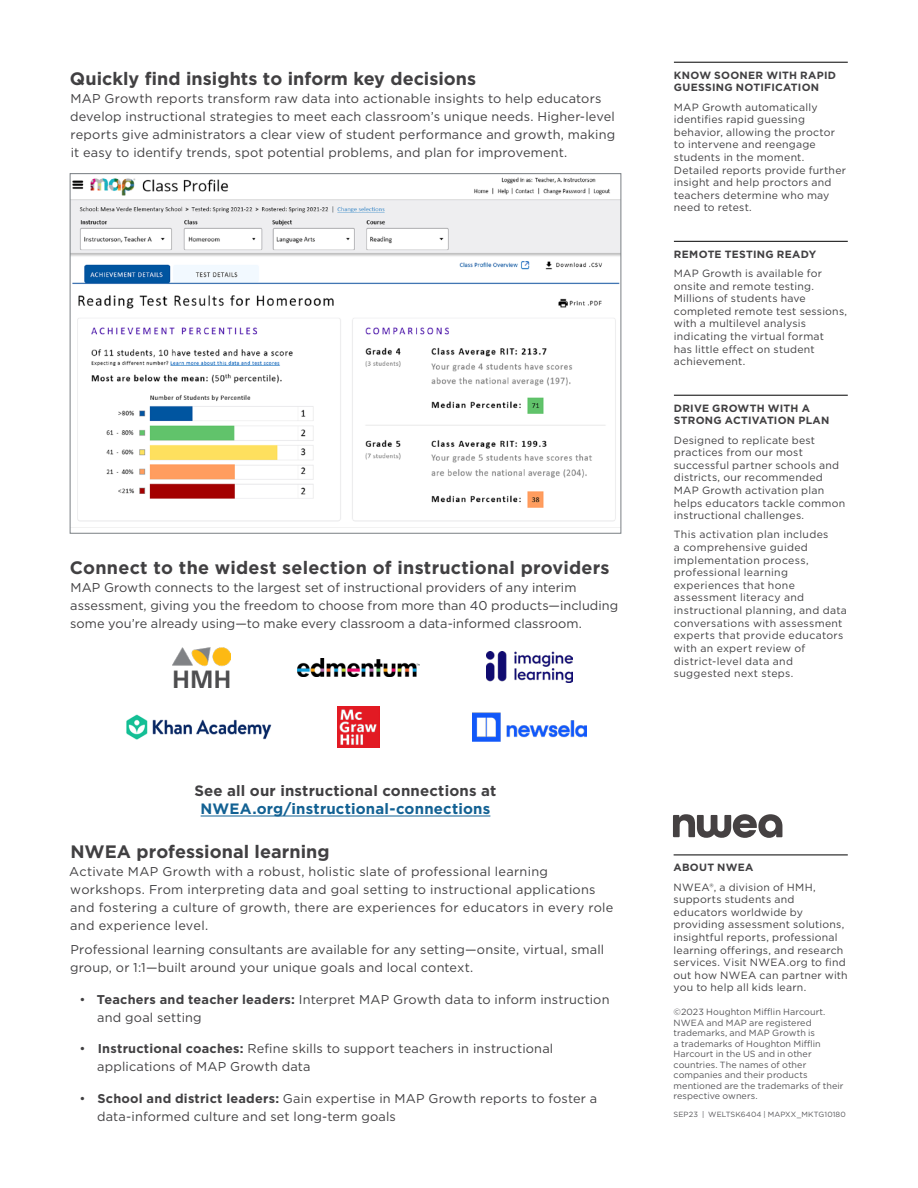
<style>
.page{position:relative;width:918px;height:1188px;background:#fff}
.page>*{position:absolute;margin:0;border:0;box-sizing:border-box;transform-origin:0 0}
.header_no_rule{font:700 18px "Gotham";letter-spacing:.005em;color:#414042}
.t1{font:700 15px/18px "Gotham";letter-spacing:.015em;color:#414042;text-align:center}
.Body_Text{font:12.75px/18px "Gotham";letter-spacing:.015em;color:#414042}
.Sidebar_Text{font:10.5px/12.6px "Gotham";letter-spacing:.025em;color:#414042}
.Sidebar_Subhead{font:700 10.5px/12.6px "Gotham";letter-spacing:.025em;color:#414042}
.t2{font:9px/10.5px "Gotham";letter-spacing:.01em;color:#565659}
.t3{font:7.5px "Gotham";letter-spacing:.01em;color:#565659}
.s1{color:#126193}
.s2{font-weight:700}
</style>
<div class="page">
<svg style="left:673px;top:814px;width:109px;height:24px"></svg>
<hr style="left:674px;top:855px;width:174px;height:1px;background:#000">
<hr style="left:201px;top:816px;width:289px;height:1px;background:#126193">
<img style="left:72px;top:177px;width:547px;height:351px">
<img style="left:172px;top:647px;width:58px;height:40px">
<img style="left:297px;top:658px;width:123px;height:19px">
<img style="left:487px;top:652px;width:85px;height:31px">
<img style="left:126px;top:714px;width:145px;height:26px">
<img style="left:338px;top:706px;width:41px;height:42px">
<img style="left:472px;top:712px;width:114px;height:30px">
<hr style="left:674px;top:62px;width:174px;height:1px;background:#000">
<hr style="left:674px;top:241px;width:174px;height:1px;background:#000">
<hr style="left:674px;top:395px;width:174px;height:1px;background:#000">
<h1 class="header_no_rule" style="left:70px;top:66px;width:408px">Quickly find insights to inform key decisions</h1>
<p class="Body_Text" style="left:70px;top:89px;width:547px">MAP Growth reports transform raw data into actionable insights to help educators develop instructional strategies to meet each classroom’s unique needs. Higher-level reports give administrators a clear view of student performance and growth, making it easy to identify trends, spot potential problems, and plan for improvement.</p>
<h1 class="header_no_rule" style="left:70px;top:555px;width:541px">Connect to the widest selection of instructional providers</h1>
<p class="Body_Text" style="left:70px;top:578px;width:549px">MAP Growth connects to the largest set of instructional providers of any interim assessment, giving you the freedom to choose from more than 40 products—including some you’re already using—to make every classroom a data-informed classroom.</p>
<p class="t1" style="left:194px;top:782px;width:303px">See all our instructional connections at<br><span class="s1">NWEA.org/instructional-connections</span></p>
<h1 class="header_no_rule" style="left:70px;top:839px;width:261px">NWEA professional learning</h1>
<p class="Body_Text" style="left:69px;top:862px;width:546px">Activate MAP Growth with a robust, holistic slate of professional learning workshops. From interpreting data and goal setting to instructional applications and fostering a culture of growth, there are experiences for educators in every role and experience level.</p>
<p class="Body_Text" style="left:70px;top:941px;width:536px">Professional learning consultants are available for any setting—onsite, virtual, small group, or 1:1—built around your unique goals and local context.</p>
<p class="Body_Text" style="left:97px;top:990px;width:514px;text-indent:-18px">• <span class="s2">Teachers and teacher leaders:</span> Interpret MAP Growth data to inform instruction and goal setting</p>
<p class="Body_Text" style="left:97px;top:1040px;width:457px;text-indent:-18px">• <span class="s2">Instructional coaches:</span> Refine skills to support teachers in instructional applications of MAP Growth data</p>
<p class="Body_Text" style="left:97px;top:1089px;width:502px;text-indent:-18px">• <span class="s2">School and district leaders:</span> Gain expertise in MAP Growth reports to foster a data-informed culture and set long-term goals</p>
<h2 class="Sidebar_Subhead" style="left:674px;top:69px;width:164px">KNOW SOONER WITH RAPID<br>GUESSING NOTIFICATION</h2>
<p class="Sidebar_Text" style="left:674px;top:100px;width:174px">MAP Growth automatically identifies rapid guessing behavior, allowing the proctor to intervene and reengage students in the moment.<br>Detailed reports provide further insight and help proctors and teachers determine who may need to retest.</p>
<h2 class="Sidebar_Subhead" style="left:674px;top:248px;width:144px">REMOTE TESTING READY</h2>
<p class="Sidebar_Text" style="left:674px;top:267px;width:175px">MAP Growth is available for onsite and remote testing.<br>Millions of students have completed remote test sessions, with a multilevel analysis indicating the virtual format<br>has little effect on student achievement.</p>
<h2 class="Sidebar_Subhead" style="left:674px;top:402px;width:157px">DRIVE GROWTH WITH A<br>STRONG ACTIVATION PLAN</h2>
<p class="Sidebar_Text" style="left:674px;top:433px;width:173px">Designed to replicate best practices from our most successful partner schools and districts, our recommended<br>MAP Growth activation plan helps educators tackle common instructional challenges.</p>
<p class="Sidebar_Text" style="left:674px;top:528px;width:175px">This activation plan includes<br>a comprehensive guided implementation process, professional learning experiences that hone assessment literacy and instructional planning, and data conversations with assessment experts that provide educators with an expert review of district-level data and suggested next steps.</p>
<p class="Sidebar_Subhead" style="left:674px;top:861px;width:81px">ABOUT NWEA</p>
<p class="Sidebar_Text" style="left:674px;top:880px;width:176px">NWEA®, a division of HMH, supports students and educators worldwide by providing assessment solutions, insightful reports, professional learning offerings, and research services. Visit NWEA.org to find out how NWEA can partner with you to help all kids learn.</p>
<p class="t2" style="left:674px;top:1007px;width:171px">©2023 Houghton Mifflin Harcourt.<br>NWEA and MAP are registered trademarks, and MAP Growth is<br>a trademarks of Houghton Mifflin<br>Harcourt in the US and in other countries. The names of other companies and their products mentioned are the trademarks of their respective owners.</p>
<p class="t3" style="left:674px;top:1109px;width:174px">SEP23 | WELTSK6404 | MAPXX_MKTG10180</p>
</div>
